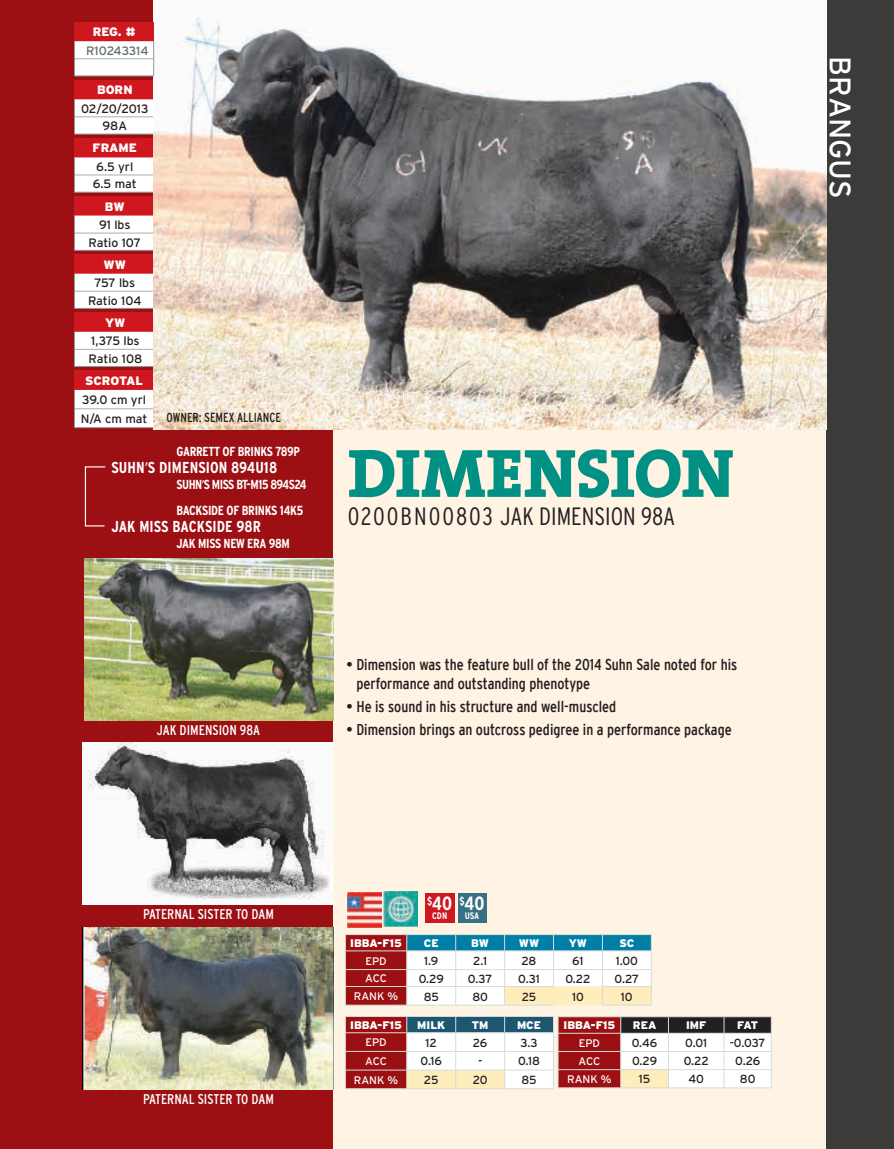
<style>
.page{position:relative;width:894px;height:1149px;background:#fff}
.page>*{position:absolute;margin:0;border:0;box-sizing:border-box;transform-origin:0 0}
.t1{font:800 69px "The Serif";letter-spacing:-.01em;color:#009084}
.t2{font:29.7px "Interstate";color:#fff}
.t3{font:300 condensed 25.05px "Interstate";color:#231f20}
.t4{font:700 condensed 19.2px "Interstate";color:#fff}
.t5{font:700 condensed 15.75px "Interstate";letter-spacing:.005em;color:#fff}
.t6{font:condensed 15.6px/19.2px "Interstate";color:#231f20}
.t7{font:condensed 13.95px "Interstate";color:#fff}
.t8{font:700 condensed 13.2px "Interstate";letter-spacing:-.025em;color:#fff}
.t9{font:700 condensed 13.05px "Interstate";letter-spacing:-.035em;color:#fff}
.t10{font:condensed 13.05px "Interstate";color:#231f20;scale:.95 1}
.t11{font:12.15px/17.5px "Interstate";color:#231f20;text-align:center}
.t12{font:900 12.15px "Interstate";color:#fff}
.t13{font:12.15px "Interstate";letter-spacing:-.005em;color:#5f6e66}
.t14{font:11.7px "Interstate";letter-spacing:-.015em;color:#231f20}
.t15{font:900 10.95px "Interstate";color:#fff}
.t16{font:10.95px "Interstate";color:#fff}
.t17{font:700 condensed 9.45px "Interstate";color:#fff}
.s1{font-family:"Myriad Pro";font-weight:400;font-stretch:normal}
</style>
<div class="page">
<div style="left:54px;top:0;width:829px;height:1148px;background:#fff3e3"></div>
<div style="left:0;top:0;width:333px;height:1148px;background:#9c1014"></div>
<div style="left:826px;top:0;width:67px;height:1148px;background:#3b3b3a"></div>
<img style="left:85px;top:558px;width:248px;height:162px">
<img style="left:82px;top:742px;width:251px;height:162px">
<img style="left:82px;top:927px;width:251px;height:162px">
<svg style="left:84px;top:466px;width:22px;height:61px"></svg>
<div style="left:74px;top:80px;width:81px;height:19px;background:#ce171e"></div>
<svg style="left:74px;top:99px;width:80px;height:35px;background:#f9f7f7"></svg>
<hr style="left:74px;top:134px;width:81px;height:1px;background:#949698">
<div style="left:74px;top:138px;width:81px;height:19px;background:#ce171e"></div>
<svg style="left:74px;top:157px;width:80px;height:35px;background:#f9f7f6"></svg>
<hr style="left:74px;top:192px;width:81px;height:1px;background:#949698">
<div style="left:74px;top:196px;width:81px;height:19px;background:#ce171e"></div>
<svg style="left:74px;top:215px;width:80px;height:35px;background:#f9f6f6"></svg>
<hr style="left:74px;top:250px;width:81px;height:1px;background:#949698">
<div style="left:74px;top:254px;width:81px;height:19px;background:#ce171e"></div>
<svg style="left:74px;top:273px;width:80px;height:35px;background:#f9f6f5"></svg>
<hr style="left:74px;top:308px;width:81px;height:1px;background:#949698">
<div style="left:74px;top:312px;width:82px;height:20px;background:#ce171e"></div>
<svg style="left:74px;top:332px;width:80px;height:34px;background:#fafbfa"></svg>
<hr style="left:74px;top:366px;width:83px;height:1px;background:#949698">
<div style="left:74px;top:370px;width:80px;height:20px;background:#ce171e"></div>
<svg style="left:74px;top:390px;width:80px;height:37px;background:#fbfbfa"></svg>
<hr style="left:74px;top:427px;width:80px;height:1px;background:#949698">
<img style="left:154px;top:0;width:671px;height:430px">
<div style="left:74px;top:22px;width:80px;height:19px;background:#ce171e"></div>
<svg style="left:74px;top:41px;width:80px;height:35px;background:#f8f7f7"></svg>
<hr style="left:74px;top:76px;width:80px;height:1px;background:#949698">
<img style="left:383px;top:891px;width:34px;height:35px">
<img style="left:347px;top:892px;width:34px;height:35px">
<div style="left:424px;top:893px;width:30px;height:29px;background:#ce171e"></div>
<div style="left:457px;top:893px;width:29px;height:29px;background:#376f83"></div>
<hr style="left:345px;top:1088px;width:61px;height:1px;background:#d6dcd9">
<hr style="left:406px;top:1088px;width:49px;height:1px;background:#d6dcd9">
<hr style="left:455px;top:1088px;width:49px;height:1px;background:#d6dcd9">
<hr style="left:504px;top:1088px;width:49px;height:1px;background:#d6dcd9">
<hr style="left:345px;top:1015px;width:61px;height:1px;background:#d6dcd9">
<hr style="left:406px;top:1015px;width:49px;height:1px;background:#d6dcd9">
<hr style="left:455px;top:1015px;width:49px;height:1px;background:#d6dcd9">
<hr style="left:504px;top:1015px;width:49px;height:1px;background:#d6dcd9">
<hr style="left:345px;top:1004px;width:61px;height:1px;background:#d6dcd9">
<hr style="left:406px;top:1004px;width:49px;height:1px;background:#d6dcd9">
<hr style="left:455px;top:1004px;width:49px;height:1px;background:#d6dcd9">
<hr style="left:504px;top:1004px;width:49px;height:1px;background:#d6dcd9">
<hr style="left:602px;top:1004px;width:49px;height:1px;background:#d6dcd9">
<svg style="left:345px;top:934px;width:306px;height:70px;background:#beb8b9"></svg>
<hr style="left:345px;top:950px;width:61px;height:1px;background:#d6dcd9">
<hr style="left:406px;top:950px;width:49px;height:1px;background:#d6dcd9">
<hr style="left:455px;top:950px;width:49px;height:1px;background:#d6dcd9">
<hr style="left:504px;top:950px;width:49px;height:1px;background:#d6dcd9">
<hr style="left:553px;top:950px;width:49px;height:1px;background:#d6dcd9">
<hr style="left:602px;top:950px;width:49px;height:1px;background:#d6dcd9">
<svg style="left:345px;top:1016px;width:426px;height:72px;background:#c09d9c"></svg>
<hr style="left:557px;top:1032px;width:63px;height:1px;background:#d6dcd9">
<p class="t12" style="left:93px;top:25px;width:44px">REG. #</p>
<p class="t13" style="left:86px;top:44px;width:64px">R10243314</p>
<p class="t12" style="left:97px;top:83px;width:37px">BORN</p>
<p class="t11" style="left:81px;top:100px;width:69px">02/20/2013<br>98A</p>
<p class="t12" style="left:93px;top:141px;width:46px">FRAME</p>
<p class="t11" style="left:93px;top:158px;width:45px;text-align:left">6.5 yrl<br>6.5 mat</p>
<p class="t12" style="left:105px;top:199px;width:21px">BW</p>
<p class="t11" style="left:88px;top:216px;width:54px">91 lbs<br>Ratio 107</p>
<p class="t12" style="left:103px;top:257px;width:24px">WW</p>
<p class="t11" style="left:88px;top:274px;width:55px">757 lbs<br>Ratio 104</p>
<p class="t12" style="left:105px;top:315px;width:22px">YW</p>
<p class="t11" style="left:89px;top:332px;width:55px;text-align:left">1,375 lbs<br>Ratio 108</p>
<p class="t12" style="left:85px;top:373px;width:59px">SCROTAL</p>
<p class="t11" style="left:81px;top:390px;width:68px;line-height:18.9px;text-align:left">39.0 cm yrl<br>N/A cm mat</p>
<p class="t10" style="left:166px;top:410px;width:122px">OWNER: SEMEX ALLIANCE</p>
<p class="t9" style="left:176px;top:443px;width:125px">GARRETT OF BRINKS 789P</p>
<p class="t5" style="left:111px;top:459px;width:167px">SUHN<span class="s1">’</span>S DIMENSION 894U18</p>
<p class="t9" style="left:176px;top:477px;width:131px">SUHN<span class="s1">’</span>S MISS BT-M15 894S24</p>
<p class="t8" style="left:176px;top:502px;width:128px">BACKSIDE OF BRINKS 14K5</p>
<p class="t5" style="left:111px;top:518px;width:151px">JAK MISS BACKSIDE 98R</p>
<p class="t9" style="left:176px;top:536px;width:115px">JAK MISS NEW ERA 98M</p>
<h1 class="t1" style="left:347px;top:415px;width:387px">DIMENSION</h1>
<h3 class="t3" style="left:347px;top:501px;width:329px">0200BN00803 JAK DIMENSION 98A</h3>
<p class="t7" style="left:157px;top:722px;width:104px">JAK DIMENSION 98A</p>
<p class="t6" style="left:356px;top:654px;width:382px;text-indent:-10px">• Dimension was the feature bull of the 2014 Suhn Sale noted for his performance and outstanding phenotype</p>
<p class="t6" style="left:346px;top:697px;width:271px">• He is sound in his structure and well-muscled</p>
<p class="t6" style="left:346px;top:720px;width:386px">• Dimension brings an outcross pedigree in a performance package</p>
<p class="t7" style="left:143px;top:905px;width:132px">PATERNAL SISTER TO DAM</p>
<p class="t7" style="left:143px;top:1090px;width:132px">PATERNAL SISTER TO DAM</p>
<p class="t4" style="left:427px;top:891px;width:59px"><sup>$</sup>40 <sup>$</sup>40</p>
<p class="t17" style="left:432px;top:910px;width:16px">CDN</p>
<p class="t17" style="left:464px;top:910px;width:16px">USA</p>
<p class="t15" style="left:350px;top:936px;width:53px">IBBA-F15</p>
<p class="t15" style="left:423px;top:936px;width:16px">CE</p>
<p class="t15" style="left:471px;top:936px;width:19px">BW</p>
<p class="t15" style="left:518px;top:936px;width:22px">WW</p>
<p class="t15" style="left:568px;top:936px;width:20px">YW</p>
<p class="t15" style="left:619px;top:936px;width:16px">SC</p>
<p class="t16" style="left:365px;top:954px;width:23px">EPD</p>
<p class="t14" style="left:424px;top:953px;width:15px">1.9</p>
<p class="t14" style="left:473px;top:953px;width:15px">2.1</p>
<p class="t14" style="left:521px;top:953px;width:16px">28</p>
<p class="t14" style="left:572px;top:953px;width:13px">61</p>
<p class="t14" style="left:615px;top:953px;width:24px">1.00</p>
<p class="t16" style="left:365px;top:972px;width:23px">ACC</p>
<p class="t14" style="left:418px;top:971px;width:27px">0.29</p>
<p class="t14" style="left:467px;top:971px;width:26px">0.37</p>
<p class="t14" style="left:518px;top:971px;width:23px">0.31</p>
<p class="t14" style="left:565px;top:971px;width:27px">0.22</p>
<p class="t14" style="left:614px;top:971px;width:26px">0.27</p>
<p class="t16" style="left:354px;top:989px;width:46px">RANK %</p>
<p class="t14" style="left:423px;top:989px;width:17px">85</p>
<p class="t14" style="left:472px;top:989px;width:17px">80</p>
<p class="t14" style="left:521px;top:989px;width:16px">25</p>
<p class="t14" style="left:571px;top:989px;width:13px">10</p>
<p class="t14" style="left:620px;top:989px;width:13px">10</p>
<p class="t15" style="left:563px;top:1018px;width:53px">IBBA-F15</p>
<p class="t15" style="left:632px;top:1018px;width:25px">REA</p>
<p class="t15" style="left:685px;top:1018px;width:22px">IMF</p>
<p class="t15" style="left:737px;top:1018px;width:22px">FAT</p>
<p class="t16" style="left:578px;top:1036px;width:23px">EPD</p>
<p class="t14" style="left:631px;top:1036px;width:27px">0.46</p>
<p class="t14" style="left:685px;top:1036px;width:23px">0.01</p>
<p class="t14" style="left:729px;top:1036px;width:37px">-0.037</p>
<p class="t16" style="left:578px;top:1054px;width:23px">ACC</p>
<p class="t14" style="left:631px;top:1054px;width:27px">0.29</p>
<p class="t14" style="left:683px;top:1054px;width:27px">0.22</p>
<p class="t14" style="left:734px;top:1054px;width:26px">0.26</p>
<p class="t16" style="left:567px;top:1072px;width:46px">RANK %</p>
<p class="t14" style="left:638px;top:1072px;width:13px">15</p>
<p class="t14" style="left:688px;top:1072px;width:17px">40</p>
<p class="t14" style="left:739px;top:1072px;width:17px">80</p>
<p class="t15" style="left:350px;top:1018px;width:53px">IBBA-F15</p>
<p class="t15" style="left:417px;top:1018px;width:29px">MILK</p>
<p class="t15" style="left:471px;top:1018px;width:18px">TM</p>
<p class="t15" style="left:516px;top:1018px;width:26px">MCE</p>
<p class="t16" style="left:365px;top:1036px;width:23px">EPD</p>
<p class="t14" style="left:425px;top:1035px;width:13px">12</p>
<p class="t14" style="left:472px;top:1035px;width:16px">26</p>
<p class="t14" style="left:520px;top:1035px;width:19px">3.3</p>
<p class="t16" style="left:365px;top:1054px;width:23px">ACC</p>
<p class="t14" style="left:420px;top:1054px;width:23px">0.16</p>
<p class="t14" style="left:478px;top:1054px;width:6px">-</p>
<p class="t14" style="left:518px;top:1054px;width:23px">0.18</p>
<p class="t16" style="left:354px;top:1073px;width:46px">RANK %</p>
<p class="t14" style="left:424px;top:1073px;width:16px">25</p>
<p class="t14" style="left:472px;top:1073px;width:17px">20</p>
<p class="t14" style="left:521px;top:1073px;width:17px">85</p>
<h2 class="t2" style="left:856px;top:56px;width:144px;rotate:90deg">BRANGUS</h2>
</div>
